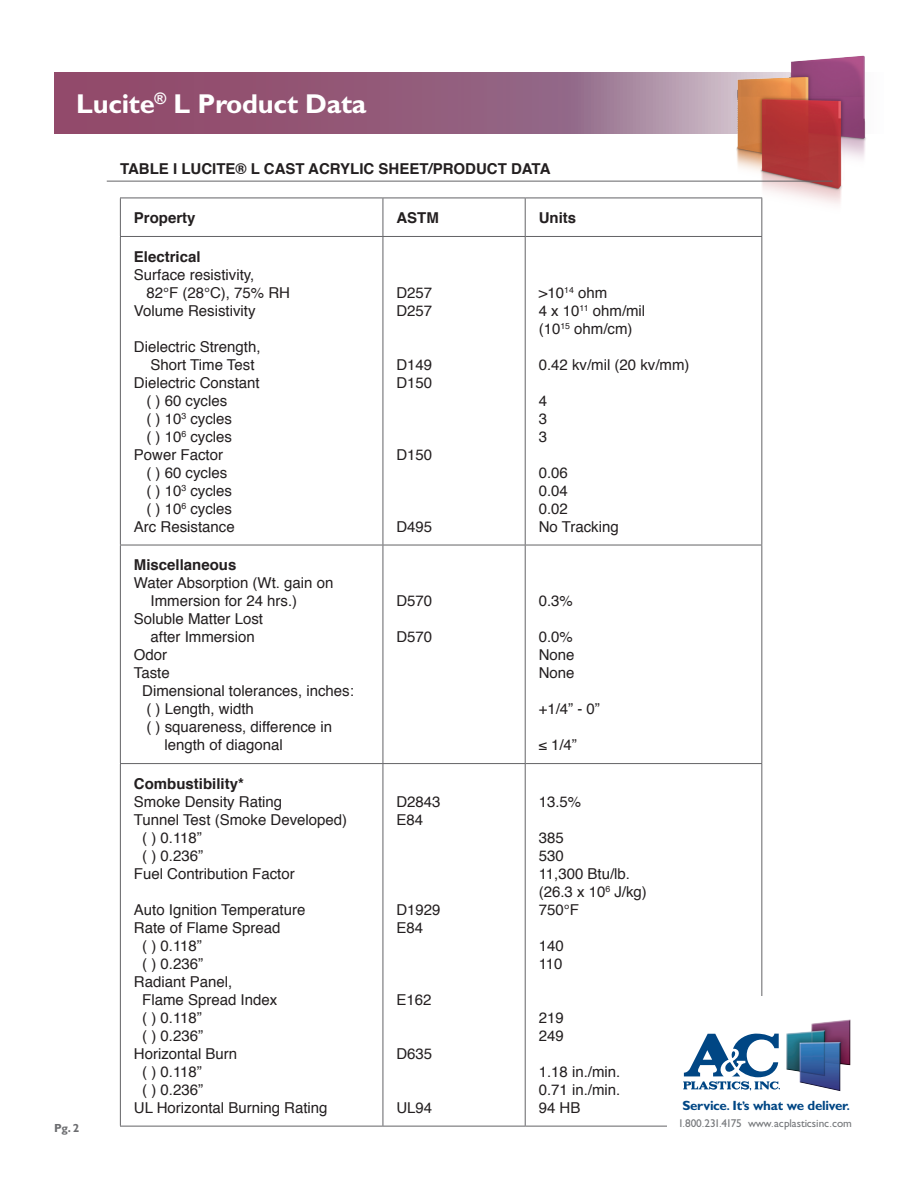
<style>
.page{position:relative;width:918px;height:1188px;background:#fff}
.page>*{position:absolute;margin:0;border:0;box-sizing:border-box;transform-origin:0 0}
.t1{font:700 27.3px "Gill Sans";letter-spacing:-.01em;color:#fff}
.t2{font:15px/18px "Helvetica";color:#231f20}
.t3{font:700 15px "Helvetica";color:#231f20}
.t4{font:700 13.35px "Gill Sans";letter-spacing:-.025em;color:#004684}
.t5{font:700 11.7px "Gill Sans";color:#6c6d70}
.t6{font:11.25px "Gill Sans";letter-spacing:-.005em;color:#76787b}
.s1{font-size:11.1px}
.s2{font-size:8.85px}
</style>
<div class="page">
<svg style="left:54px;top:72px;width:646px;height:62px;background:#96607e"></svg>
<img style="left:700px;top:55px;width:166px;height:170px">
<hr style="left:120px;top:198px;width:263px;height:1px;background:#636366">
<hr style="left:120px;top:198px;width:1px;height:38px;background:#636366">
<hr style="left:383px;top:198px;width:142px;height:1px;background:#636366">
<hr style="left:383px;top:198px;width:1px;height:38px;background:#636366">
<hr style="left:525px;top:198px;width:237px;height:1px;background:#636366">
<hr style="left:525px;top:198px;width:1px;height:38px;background:#636366">
<hr style="left:761px;top:198px;width:1px;height:38px;background:#636366">
<hr style="left:120px;top:236px;width:263px;height:1px;background:#636366">
<hr style="left:120px;top:237px;width:1px;height:308px;background:#636366">
<hr style="left:383px;top:236px;width:142px;height:1px;background:#636366">
<hr style="left:383px;top:237px;width:1px;height:308px;background:#636366">
<hr style="left:525px;top:236px;width:237px;height:1px;background:#636366">
<hr style="left:525px;top:237px;width:1px;height:308px;background:#636366">
<hr style="left:761px;top:237px;width:1px;height:308px;background:#636366">
<hr style="left:120px;top:545px;width:263px;height:1px;background:#636366">
<hr style="left:120px;top:545px;width:1px;height:218px;background:#636366">
<hr style="left:383px;top:545px;width:142px;height:1px;background:#636366">
<hr style="left:383px;top:545px;width:1px;height:218px;background:#636366">
<hr style="left:525px;top:545px;width:237px;height:1px;background:#636366">
<hr style="left:525px;top:545px;width:1px;height:218px;background:#636366">
<hr style="left:761px;top:545px;width:1px;height:218px;background:#636366">
<hr style="left:120px;top:763px;width:263px;height:1px;background:#636366">
<hr style="left:120px;top:764px;width:1px;height:362px;background:#636366">
<hr style="left:383px;top:763px;width:142px;height:1px;background:#636366">
<hr style="left:383px;top:764px;width:1px;height:362px;background:#636366">
<hr style="left:525px;top:763px;width:237px;height:1px;background:#636366">
<hr style="left:525px;top:764px;width:1px;height:362px;background:#636366">
<hr style="left:761px;top:764px;width:1px;height:362px;background:#636366">
<hr style="left:120px;top:1126px;width:263px;height:1px;background:#636366">
<hr style="left:383px;top:1126px;width:142px;height:1px;background:#636366">
<hr style="left:525px;top:1126px;width:237px;height:1px;background:#636366">
<hr style="left:107px;top:181px;width:725px;height:1px;background:#636366">
<div style="left:667px;top:997px;width:222px;height:148px;background:#fff"></div>
<img style="left:786px;top:1019px;width:64px;height:72px">
<svg style="left:683px;top:1033px;width:97px;height:58px"></svg>
<p class="t1" style="left:76px;top:88px;width:292px">Lucite<sup>®</sup> L Product Data</p>
<p class="t3" style="left:120px;top:155px;width:432px">Table i Lucite® L cast Acrylic Sheet/Product data</p>
<p class="t3" style="left:134px;top:204px;width:63px">Property</p>
<p class="t3" style="left:396px;top:204px;width:44px">ASTM</p>
<p class="t3" style="left:539px;top:204px;width:39px">Units</p>
<p class="t3" style="left:134px;top:243px;width:68px">Electrical</p>
<p class="t2" style="left:134px;top:265px;width:122px">Surface resistivity,</p>
<p class="t2" style="left:146px;top:283px;width:145px">82°F (28°C), 75% RH</p>
<p class="t2" style="left:134px;top:301px;width:123px">Volume Resistivity</p>
<p class="t2" style="left:134px;top:337px;width:128px">Dielectric Strength,</p>
<p class="t2" style="left:151px;top:355px;width:105px">Short Time Test</p>
<p class="t2" style="left:134px;top:373px;width:127px">Dielectric Constant</p>
<p class="t2" style="left:146px;top:391px;width:82px">( ) 60 cycles</p>
<p class="t2" style="left:146px;top:409px;width:87px">( ) 10<sup>3</sup> cycles</p>
<p class="t2" style="left:146px;top:427px;width:87px">( ) 10<sup>6</sup> cycles</p>
<p class="t2" style="left:134px;top:445px;width:91px">Power Factor</p>
<p class="t2" style="left:146px;top:463px;width:82px">( ) 60 cycles</p>
<p class="t2" style="left:146px;top:481px;width:87px">( ) 10<sup>3</sup> cycles</p>
<p class="t2" style="left:146px;top:499px;width:87px">( ) 10<sup>6</sup> cycles</p>
<p class="t2" style="left:134px;top:517px;width:102px">Arc Resistance</p>
<p class="t2" style="left:539px;top:283px;width:70px">&gt;10<sup>14</sup> ohm</p>
<p class="t2" style="left:539px;top:301px;width:108px">4 x 10<sup>11</sup> ohm/mil</p>
<p class="t2" style="left:539px;top:319px;width:95px">(10<sup>15</sup> ohm/cm)</p>
<p class="t2" style="left:539px;top:355px;width:152px">0.42 kv/mil (20 kv/mm)</p>
<p class="t2" style="left:539px;top:391px;width:10px">4</p>
<p class="t2" style="left:539px;top:409px;width:10px">3</p>
<p class="t2" style="left:539px;top:427px;width:10px">3</p>
<p class="t2" style="left:539px;top:463px;width:31px">0.06</p>
<p class="t2" style="left:539px;top:481px;width:31px">0.04</p>
<p class="t2" style="left:539px;top:499px;width:31px">0.02</p>
<p class="t2" style="left:539px;top:517px;width:82px">No Tracking</p>
<p class="t2" style="left:396px;top:283px;width:37px">D257</p>
<p class="t2" style="left:396px;top:301px;width:37px">D257</p>
<p class="t2" style="left:396px;top:355px;width:37px">D149</p>
<p class="t2" style="left:396px;top:373px;width:37px">D150</p>
<p class="t2" style="left:396px;top:445px;width:37px">D150</p>
<p class="t2" style="left:396px;top:517px;width:37px">D495</p>
<p class="t5" style="left:54px;top:1121px;width:27px">Pg. 2</p>
<p class="t3" style="left:134px;top:551px;width:104px">Miscellaneous</p>
<p class="t2" style="left:151px;top:573px;width:184px;text-indent:-17px">Water Absorption (Wt. gain on<br>Immersion for 24 hrs.)</p>
<p class="t2" style="left:134px;top:609px;width:131px;text-align:center">Soluble Matter Lost after Immersion</p>
<p class="t2" style="left:134px;top:645px;width:35px">Odor</p>
<p class="t2" style="left:134px;top:663px;width:37px">Taste</p>
<p class="t2" style="left:142px;top:681px;width:213px">Dimensional tolerances, inches:</p>
<p class="t2" style="left:146px;top:699px;width:109px">( ) Length, width</p>
<p class="t2" style="left:164px;top:717px;width:169px;text-indent:-18px">( ) squareness, difference in length of diagonal</p>
<p class="t3" style="left:134px;top:770px;width:112px">Combustibility*</p>
<p class="t2" style="left:134px;top:792px;width:150px">Smoke Density Rating</p>
<p class="t2" style="left:134px;top:810px;width:215px">Tunnel Test (Smoke Developed)</p>
<p class="t2" style="left:142px;top:828px;width:61px">( ) 0.118”</p>
<p class="t2" style="left:142px;top:846px;width:62px">( ) 0.236”</p>
<p class="t2" style="left:134px;top:864px;width:162px">Fuel Contribution Factor</p>
<p class="t2" style="left:134px;top:900px;width:173px">Auto Ignition Temperature</p>
<p class="t2" style="left:134px;top:918px;width:148px">Rate of Flame Spread</p>
<p class="t2" style="left:142px;top:936px;width:61px">( ) 0.118”</p>
<p class="t2" style="left:142px;top:954px;width:62px">( ) 0.236”</p>
<p class="t2" style="left:134px;top:972px;width:100px">Radiant Panel,</p>
<p class="t2" style="left:142px;top:990px;width:137px">Flame Spread Index</p>
<p class="t2" style="left:142px;top:1008px;width:61px">( ) 0.118”</p>
<p class="t2" style="left:142px;top:1026px;width:62px">( ) 0.236”</p>
<p class="t2" style="left:134px;top:1044px;width:105px">Horizontal Burn</p>
<p class="t2" style="left:142px;top:1062px;width:61px">( ) 0.118”</p>
<p class="t2" style="left:142px;top:1080px;width:62px">( ) 0.236”</p>
<p class="t2" style="left:134px;top:1098px;width:195px">UL Horizontal Burning Rating</p>
<p class="t2" style="left:396px;top:591px;width:37px">D570</p>
<p class="t2" style="left:396px;top:627px;width:37px">D570</p>
<p class="t2" style="left:396px;top:792px;width:46px">D2843</p>
<p class="t2" style="left:396px;top:810px;width:28px">E84</p>
<p class="t2" style="left:396px;top:900px;width:46px">D1929</p>
<p class="t2" style="left:396px;top:918px;width:28px">E84</p>
<p class="t2" style="left:396px;top:990px;width:37px">E162</p>
<p class="t2" style="left:396px;top:1044px;width:37px">D635</p>
<p class="t2" style="left:396px;top:1098px;width:37px">UL94</p>
<p class="t2" style="left:539px;top:591px;width:36px">0.3%</p>
<p class="t2" style="left:539px;top:627px;width:36px">0.0%</p>
<p class="t2" style="left:539px;top:645px;width:37px">None</p>
<p class="t2" style="left:539px;top:663px;width:37px">None</p>
<p class="t2" style="left:539px;top:699px;width:63px">+1/4” - 0”</p>
<p class="t2" style="left:539px;top:735px;width:40px">≤ 1/4”</p>
<p class="t2" style="left:539px;top:792px;width:44px">13.5%</p>
<p class="t2" style="left:539px;top:828px;width:27px">385</p>
<p class="t2" style="left:539px;top:846px;width:27px">530</p>
<p class="t2" style="left:539px;top:864px;width:93px">11,300 Btu/lb.</p>
<p class="t2" style="left:539px;top:882px;width:110px">(26.3 x 10<sup>6</sup> J/kg)</p>
<p class="t2" style="left:539px;top:900px;width:42px">750°F</p>
<p class="t2" style="left:539px;top:936px;width:27px">140</p>
<p class="t2" style="left:539px;top:954px;width:25px">110</p>
<p class="t2" style="left:539px;top:1008px;width:27px">219</p>
<p class="t2" style="left:539px;top:1026px;width:27px">249</p>
<p class="t2" style="left:539px;top:1062px;width:83px">1.18 in./min.</p>
<p class="t2" style="left:539px;top:1080px;width:83px">0.71 in./min.</p>
<p class="t2" style="left:539px;top:1098px;width:43px">94 HB</p>
<p class="t4" style="left:682px;top:1097px;width:169px">Service<span class="s1">.</span> It<span class="s1">’</span>s what we deliver<span class="s1">.</span></p>
<p class="t6" style="left:678px;top:1117px;width:175px">1<span class="s2">.</span>800<span class="s2">.</span>231<span class="s2">.</span>4175 www<span class="s2">.</span>acplasticsinc<span class="s2">.</span>com</p>
</div>
